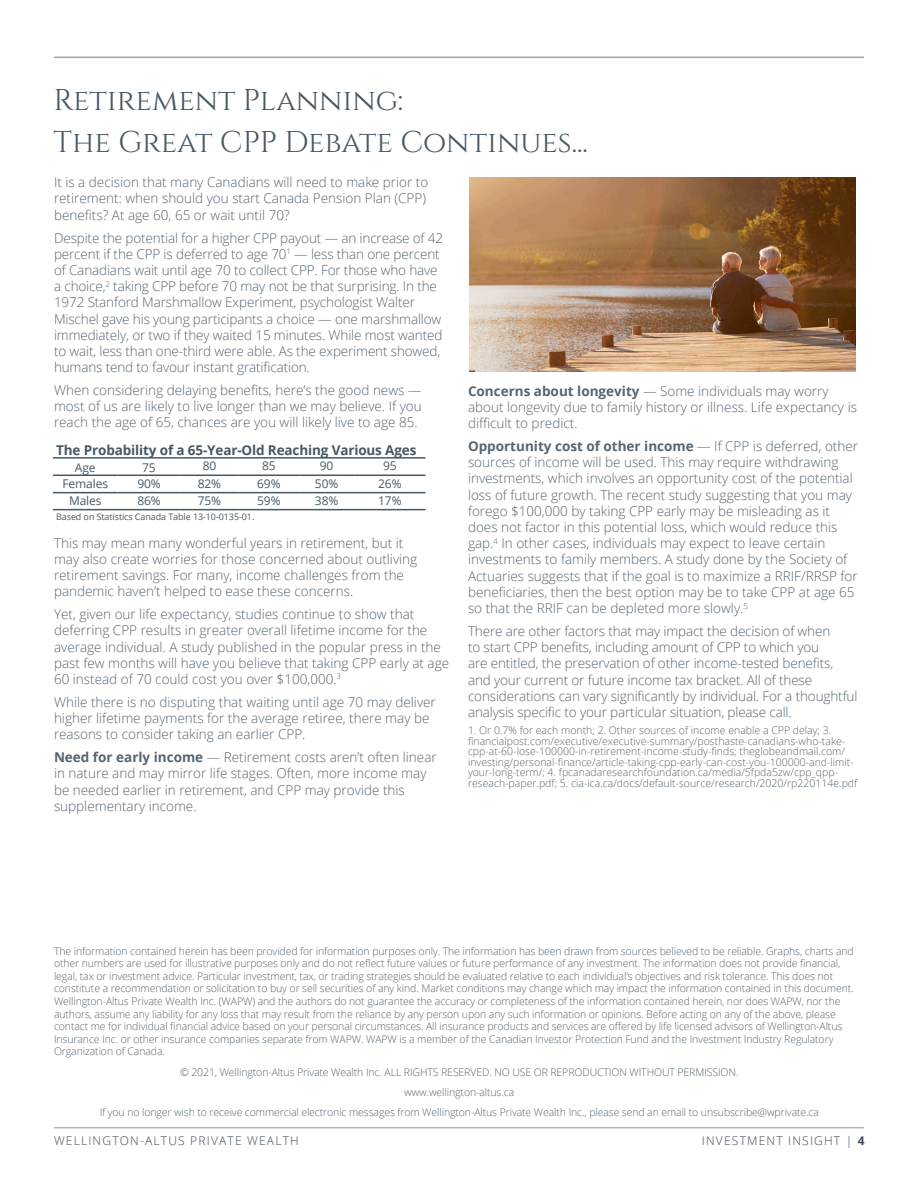
<style>
.page{position:relative;width:918px;height:1188px;background:#fff}
.page>*{position:absolute;margin:0;border:0;box-sizing:border-box;transform-origin:0 0}
.t1{font:30px/42px "Cinzel";color:#475865}
.t2{font:300 13.5px/16.2px "Open Sans";color:#556571}
.t3{font:700 13.5px "Open Sans";letter-spacing:-.01em;color:#475865}
.t4{font:12px "Open Sans";letter-spacing:-.01em;color:#475865}
.t5{font:300 12px "Open Sans";letter-spacing:.1em;color:#3c4957}
.t6{font:300 10.5px/12.6px "Open Sans";letter-spacing:-.01em;color:#556571}
.t7{font:9px "Open Sans";letter-spacing:-.01em;color:#475865}
.s1{font-weight:700}
</style>
<div class="page">
<hr style="left:54px;top:56px;width:810px;height:2px;background:#9faab2">
<hr style="left:54px;top:1128px;width:810px;height:1px;background:#172938">
<hr style="left:53px;top:457px;width:65px;height:2px;background:#475865">
<hr style="left:118px;top:457px;width:62px;height:2px;background:#475865">
<hr style="left:180px;top:457px;width:59px;height:2px;background:#475865">
<hr style="left:239px;top:457px;width:60px;height:2px;background:#475865">
<hr style="left:299px;top:457px;width:55px;height:2px;background:#475865">
<hr style="left:354px;top:457px;width:72px;height:2px;background:#475865">
<hr style="left:53px;top:475px;width:65px;height:1px;background:#475865">
<hr style="left:118px;top:475px;width:62px;height:1px;background:#475865">
<hr style="left:180px;top:475px;width:59px;height:1px;background:#475865">
<hr style="left:239px;top:475px;width:60px;height:1px;background:#475865">
<hr style="left:299px;top:475px;width:55px;height:1px;background:#475865">
<hr style="left:354px;top:475px;width:72px;height:1px;background:#475865">
<hr style="left:53px;top:492px;width:65px;height:1px;background:#475865">
<hr style="left:118px;top:492px;width:62px;height:1px;background:#475865">
<hr style="left:180px;top:492px;width:59px;height:1px;background:#475865">
<hr style="left:239px;top:492px;width:60px;height:1px;background:#475865">
<hr style="left:299px;top:492px;width:55px;height:1px;background:#475865">
<hr style="left:354px;top:492px;width:72px;height:1px;background:#475865">
<hr style="left:53px;top:509px;width:65px;height:1px;background:#475865">
<hr style="left:118px;top:509px;width:62px;height:1px;background:#475865">
<hr style="left:180px;top:509px;width:59px;height:1px;background:#475865">
<hr style="left:239px;top:509px;width:60px;height:1px;background:#475865">
<hr style="left:299px;top:509px;width:55px;height:1px;background:#475865">
<hr style="left:354px;top:509px;width:72px;height:1px;background:#475865">
<img style="left:470px;top:177px;width:385px;height:195px">
<h1 class="t1" style="left:54px;top:79px;width:536px">Retirement Planning:<br>The Great CPP Debate Continues...</h1>
<p class="t2" style="left:54px;top:174px;width:376px">It is a decision that many Canadians will need to make prior to retirement: when should you start Canada Pension Plan (CPP) benefits? At age 60, 65 or wait until 70?</p>
<p class="t2" style="left:54px;top:229px;width:391px">Despite the potential for a higher CPP payout — an increase of 42 percent if the CPP is deferred to age 70<sup>1</sup> — less than one percent of Canadians wait until age 70 to collect CPP. For those who have a choice,<sup>2</sup> taking CPP before 70 may not be that surprising. In the 1972 Stanford Marshmallow Experiment, psychologist Walter Mischel gave his young participants a choice — one marshmallow immediately, or two if they waited 15 minutes. While most wanted to wait, less than one-third were able. As the experiment showed, humans tend to favour instant gratification.</p>
<p class="t2" style="left:54px;top:382px;width:369px;text-align:justify">When considering delaying benefits, here’s the good news — most of us are likely to live longer than we may believe. If you reach the age of 65, chances are you will likely live to age 85.</p>
<p class="t2" style="left:468px;top:382px;width:391px"><span class="s1">Concerns about longevity</span> — Some individuals may worry about longevity due to family history or illness. Life expectancy is difficult to predict.</p>
<p class="t2" style="left:468px;top:438px;width:392px"><span class="s1">Opportunity cost of other income</span> — If CPP is deferred, other sources of income will be used. This may require withdrawing investments, which involves an opportunity cost of the potential loss of future growth. The recent study suggesting that you may forego $100,000 by taking CPP early may be misleading as it does not factor in this potential loss, which would reduce this gap.<sup>4</sup> In other cases, individuals may expect to leave certain investments to family members. A study done by the Society of Actuaries suggests that if the goal is to maximize a RRIF/RRSP for beneficiaries, then the best option may be to take CPP at age 65 so that the RRIF can be depleted more slowly.<sup>5</sup></p>
<p class="t2" style="left:468px;top:623px;width:391px">There are other factors that may impact the decision of when<br>to start CPP benefits, including amount of CPP to which you<br>are entitled, the preservation of other income-tested benefits, and your current or future income tax bracket. All of these considerations can vary significantly by individual. For a thoughtful analysis specific to your particular situation, please call.</p>
<p class="t6" style="left:468px;top:725px;width:391px;line-height:10.5px">1. Or 0.7% for each month; 2. Other sources of income enable a CPP delay; 3. financialpost.com/executive/executive-summary/posthaste-canadians-who-take&shy;cpp-at-60-lose-100000-in-retirement-income-study-finds; theglobeandmail.com/ investing/personal-finance/article-taking-cpp-early-can-cost-you-100000-and-limit&shy;your-long-term/; 4. fpcanadaresearchfoundation.ca/media/5fpda5zw/cpp_qpp&shy;reseach-paper.pdf; 5. cia-ica.ca/docs/default-source/research/2020/rp220114e.pdf</p>
<p class="t3" style="left:56px;top:440px;width:362px">The Probability of a 65-Year-Old Reaching Various Ages</p>
<p class="t4" style="left:75px;top:459px;width:22px">Age</p>
<p class="t4" style="left:142px;top:459px;width:15px">75</p>
<p class="t4" style="left:203px;top:458px;width:15px">80</p>
<p class="t4" style="left:262px;top:458px;width:15px">85</p>
<p class="t4" style="left:320px;top:458px;width:15px">90</p>
<p class="t4" style="left:383px;top:458px;width:15px">95</p>
<p class="t4" style="left:63px;top:475px;width:47px">Females</p>
<p class="t4" style="left:137px;top:475px;width:25px">90%</p>
<p class="t4" style="left:198px;top:475px;width:25px">82%</p>
<p class="t4" style="left:257px;top:475px;width:25px">69%</p>
<p class="t4" style="left:315px;top:475px;width:25px">50%</p>
<p class="t4" style="left:378px;top:475px;width:25px">26%</p>
<p class="t4" style="left:69px;top:493px;width:34px">Males</p>
<p class="t4" style="left:137px;top:493px;width:25px">86%</p>
<p class="t4" style="left:198px;top:493px;width:25px">75%</p>
<p class="t4" style="left:257px;top:493px;width:25px">59%</p>
<p class="t4" style="left:315px;top:493px;width:25px">38%</p>
<p class="t4" style="left:378px;top:493px;width:25px">17%</p>
<p class="t7" style="left:56px;top:510px;width:200px">Based on Statistics Canada Table 13-10-0135-01.</p>
<p class="t2" style="left:54px;top:534px;width:365px">This may mean many wonderful years in retirement, but it may also create worries for those concerned about outliving retirement savings. For many, income challenges from the pandemic haven’t helped to ease these concerns.</p>
<p class="t2" style="left:54px;top:606px;width:397px">Yet, given our life expectancy, studies continue to show that deferring CPP results in greater overall lifetime income for the average individual. A study published in the popular press in the past few months will have you believe that taking CPP early at age 60 instead of 70 could cost you over $100,000.<sup>3</sup></p>
<p class="t2" style="left:54px;top:694px;width:383px">While there is no disputing that waiting until age 70 may deliver higher lifetime payments for the average retiree, there may be reasons to consider taking an earlier CPP.</p>
<p class="t2" style="left:54px;top:749px;width:384px"><span class="s1">Need for early income</span> — Retirement costs aren’t often linear in nature and may mirror life stages. Often, more income may be needed earlier in retirement, and CPP may provide this supplementary income.</p>
<p class="t6" style="left:54px;top:944px;width:801px">The information contained herein has been provided for information purposes only. The information has been drawn from sources believed to be reliable. Graphs, charts and other numbers are used for illustrative purposes only and do not reflect future values or future performance of any investment. The information does not provide financial, legal, tax or investment advice. Particular investment, tax, or trading strategies should be evaluated relative to each individual’s objectives and risk tolerance. This does not constitute a recommendation or solicitation to buy or sell securities of any kind. Market conditions may change which may impact the information contained in this document.<br>Wellington-Altus Private Wealth Inc. (WAPW) and the authors do not guarantee the accuracy or completeness of the information contained herein, nor does WAPW, nor the authors, assume any liability for any loss that may result from the reliance by any person upon any such information or opinions. Before acting on any of the above, please contact me for individual financial advice based on your personal circumstances. All insurance products and services are offered by life licensed advisors of Wellington-Altus Insurance Inc. or other insurance companies separate from WAPW. WAPW is a member of the Canadian Investor Protection Fund and the Investment Industry Regulatory Organization of Canada.</p>
<p class="t6" style="left:100px;top:1061px;width:721px;line-height:20.1px;text-align:center">© 2021, Wellington-Altus Private Wealth Inc. ALL RIGHTS RESERVED. NO USE OR REPRODUCTION WITHOUT PERMISSION.<br>www.wellington-altus.ca<br>If you no longer wish to receive commercial electronic messages from Wellington-Altus Private Wealth Inc., please send an email to unsubscribe@wprivate.ca</p>
<p class="t5" style="left:54px;top:1132px;width:246px">WELLINGTON-ALTUS PRIVATE WEALTH</p>
<p class="t5" style="left:702px;top:1132px;width:164px">INVESTMENT INSIGHT | <span class="s1">4</span></p>
</div>
